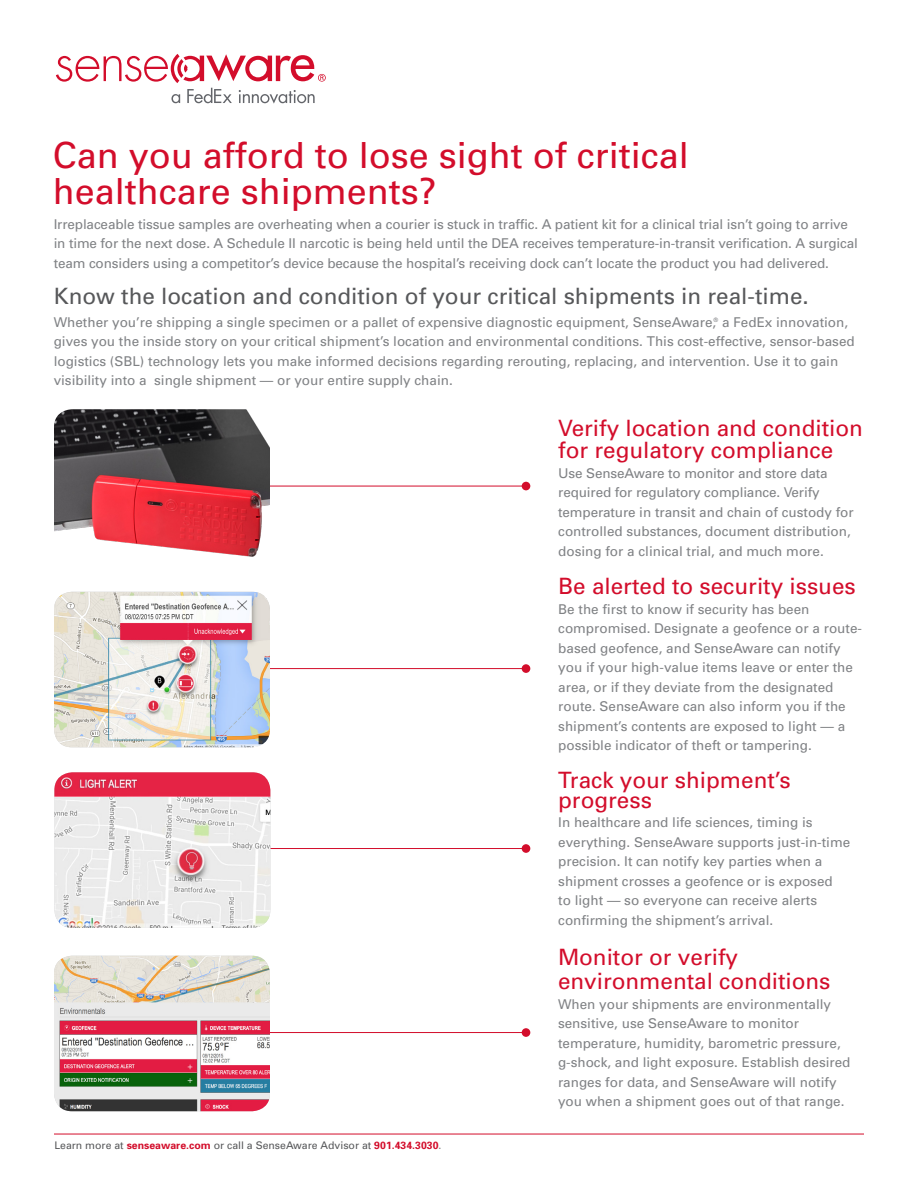
<style>
.page{position:relative;width:918px;height:1188px;background:#fff}
.page>*{position:absolute;margin:0;border:0;box-sizing:border-box;transform-origin:0 0}
.t1{font:36px/36px "Univers";color:#d30d2b}
.t2{font:22.5px/22.5px "Univers";color:#d30d2b}
.t3{font:22.5px "Univers";color:#57585a}
.t4{font:13.5px/19.5px "Univers";color:#808285}
.t5{font:10.5px "Univers";color:#57585a}
.t6{font:6px "Univers";color:#808285}
.s1{font-weight:700;color:#d30d2b}
.s2{color:#808285}
</style>
<div class="page">
<hr style="left:226px;top:848px;width:300px;height:1px;background:#d30d2b">
<img style="left:54px;top:772px;width:216px;height:156px">
<svg style="left:56px;top:54px;width:270px;height:50px"></svg>
<hr style="left:226px;top:486px;width:300px;height:1px;background:#d30d2b">
<div style="left:522px;top:482px;width:8px;height:8px;background:#d30d2b;border-radius:50%"></div>
<hr style="left:226px;top:668px;width:300px;height:1px;background:#d30d2b">
<img style="left:54px;top:592px;width:216px;height:155px">
<div style="left:522px;top:664px;width:8px;height:9px;background:#d30d2b;border-radius:50%"></div>
<div style="left:522px;top:844px;width:8px;height:9px;background:#d30d2b;border-radius:50%"></div>
<hr style="left:226px;top:1032px;width:300px;height:1px;background:#d30d2b">
<div style="left:522px;top:1028px;width:8px;height:9px;background:#d30d2b;border-radius:50%"></div>
<hr style="left:54px;top:1134px;width:810px;height:1px;background:#d30d2b">
<img style="left:54px;top:956px;width:216px;height:155px">
<img style="left:54px;top:409px;width:216px;height:148px">
<h1 class="t1" style="left:53px;top:137px;width:638px">Can you afford to lose sight of critical healthcare shipments?</h1>
<p class="t4" style="left:54px;top:214px;width:806px">Irreplaceable tissue samples are overheating when a courier is stuck in traffic. A patient kit for a clinical trial isn’t going to arrive in time for the next dose. A Schedule II narcotic is being held until the DEA receives temperature-in-transit verification. A surgical team considers using a competitor’s device because the hospital’s receiving dock can’t locate the product you had delivered.</p>
<h2 class="t3" style="left:54px;top:282px;width:757px">Know the location and condition of your critical shipments in real-time.</h2>
<p class="t4" style="left:54px;top:312px;width:796px">Whether you’re shipping a single specimen or a pallet of expensive diagnostic equipment, SenseAware, a FedEx innovation,</p>
<p class="t6" style="left:714px;top:316px;width:6px">®</p>
<p class="t4" style="left:54px;top:332px;width:803px">gives you the inside story on your critical shipment’s location and environmental conditions. This cost-effective, sensor-based logistics (SBL) technology lets you make informed decisions regarding rerouting, replacing, and intervention. Use it to gain visibility into a single shipment — or your entire supply chain.</p>
<h2 class="t2" style="left:558px;top:416px;width:306px">Verify location and condition for regulatory compliance</h2>
<p class="t4" style="left:558px;top:463px;width:297px">Use SenseAware to monitor and store data required for regulatory compliance. Verify temperature in transit and chain of custody for controlled substances, document distribution, dosing for a clinical trial, and much more.</p>
<h2 class="t2" style="left:558px;top:575px;width:299px">Be alerted to security issues</h2>
<p class="t4" style="left:558px;top:599px;width:305px">Be the first to know if security has been compromised. Designate a geofence or a route&shy;based geofence, and SenseAware can notify you if your high-value items leave or enter the area, or if they deviate from the designated route. SenseAware can also inform you if the shipment’s contents are exposed to light — a possible indicator of theft or tampering.</p>
<h2 class="t2" style="left:558px;top:770px;width:234px;line-height:19.5px">Track your shipment’s progress</h2>
<p class="t4" style="left:558px;top:813px;width:294px">In healthcare and life sciences, timing is everything. SenseAware supports just-in-time precision. It can notify key parties when a shipment crosses a geofence or is exposed<br>to light — so everyone can receive alerts confirming the shipment’s arrival.</p>
<h2 class="t2" style="left:558px;top:945px;width:274px;line-height:24px">Monitor or verify environmental conditions</h2>
<p class="t4" style="left:558px;top:994px;width:294px">When your shipments are environmentally sensitive, use SenseAware to monitor temperature, humidity, barometric pressure, g-shock, and light exposure. Establish desired ranges for data, and SenseAware will notify you when a shipment goes out of that range.</p>
<p class="t5" style="left:54px;top:1138px;width:389px">Learn more at <span class="s1">senseaware.com</span> or call a SenseAware Advisor at <span class="s1">901.434.3030</span><span class="s2">.</span></p>
</div>
